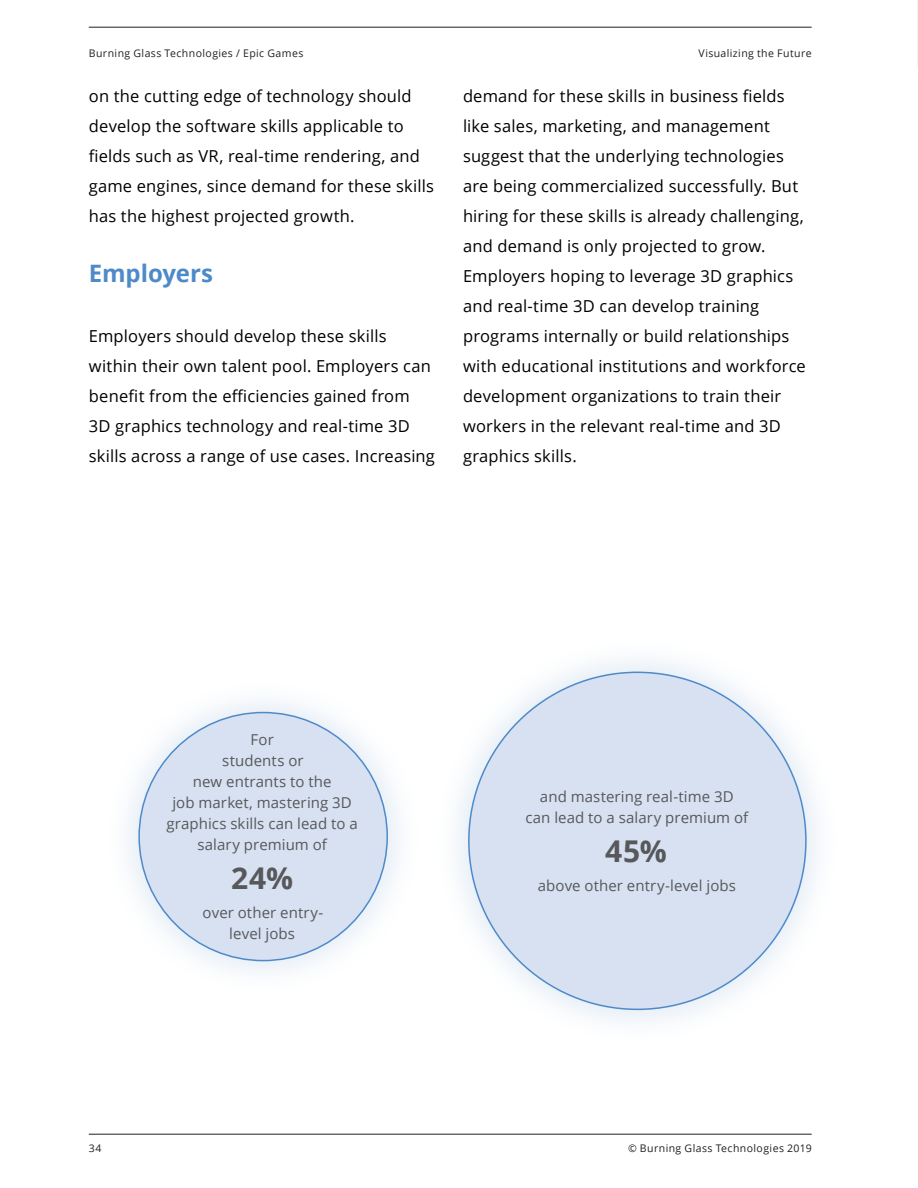
<style>
.page{position:relative;width:918px;height:1188px;background:#fff}
.page>*{position:absolute;margin:0;border:0;box-sizing:border-box;transform-origin:0 0}
.t1{font:700 30px "Open Sans";color:#57585a}
.t2{font:700 24px "Open Sans";letter-spacing:-.005em;color:#4f8ac8}
.t3{font:16.5px/30px "Open Sans";letter-spacing:.01em;color:#000}
.t4{font:15px/21px "Open Sans";letter-spacing:.005em;color:#57585a;text-align:center}
.t5{font:10.5px "Open Sans";letter-spacing:.04em;color:#231f20}
</style>
<div class="page">
<hr style="left:917px;top:0;width:1px;height:66px;background:#e6e7e9">
<hr style="left:89px;top:27px;width:723px;height:1px;background:#231f20">
<hr style="left:89px;top:1134px;width:723px;height:1px;background:#231f20">
<div style="left:104px;top:677px;width:319px;height:319px;background:#4f8ac8;opacity:.25"></div>
<div style="left:139px;top:713px;width:248px;height:248px;background:#d7e1f2;border-radius:50%"></div>
<div style="left:433px;top:637px;width:409px;height:408px;background:#4f8ac8;opacity:.25"></div>
<div style="left:469px;top:672px;width:337px;height:337px;background:#d7e1f2;border-radius:50%"></div>
<p class="t5" style="left:89px;top:46px;width:216px">Burning Glass Technologies / Epic Games</p>
<p class="t5" style="left:698px;top:46px;width:115px">Visualizing the Future</p>
<p class="t3" style="left:89px;top:81px;width:347px">on the cutting edge of technology should develop the software skills applicable to fields such as VR, real-time rendering, and game engines, since demand for these skills has the highest projected growth.</p>
<h2 class="t2" style="left:89px;top:256px;width:126px">Employers</h2>
<p class="t3" style="left:89px;top:321px;width:348px">Employers should develop these skills within their own talent pool. Employers can benefit from the efficiencies gained from 3D graphics technology and real-time 3D skills across a range of use cases. Increasing</p>
<p class="t3" style="left:463px;top:81px;width:344px">demand for these skills in business fields like sales, marketing, and management suggest that the underlying technologies are being commercialized successfully. But hiring for these skills is already challenging, and demand is only projected to grow.<br>Employers hoping to leverage 3D graphics and real-time 3D can develop training programs internally or build relationships with educational institutions and workforce development organizations to train their workers in the relevant real-time and 3D graphics skills.</p>
<p class="t4" style="left:167px;top:729px;width:193px">For<br>students or<br>new entrants to the<br>job market, mastering 3D graphics skills can lead to a salary premium of</p>
<h1 class="t1" style="left:231px;top:857px;width:63px">24%</h1>
<p class="t4" style="left:203px;top:902px;width:122px">over other entry&shy;level jobs</p>
<p class="t5" style="left:89px;top:1141px;width:14px">34</p>
<p class="t4" style="left:525px;top:786px;width:224px">and mastering real-time 3D<br>can lead to a salary premium of</p>
<h1 class="t1" style="left:605px;top:830px;width:63px">45%</h1>
<p class="t4" style="left:538px;top:875px;width:200px">above other entry-level jobs</p>
<p class="t5" style="left:628px;top:1141px;width:185px">© Burning Glass Technologies 2019</p>
</div>
